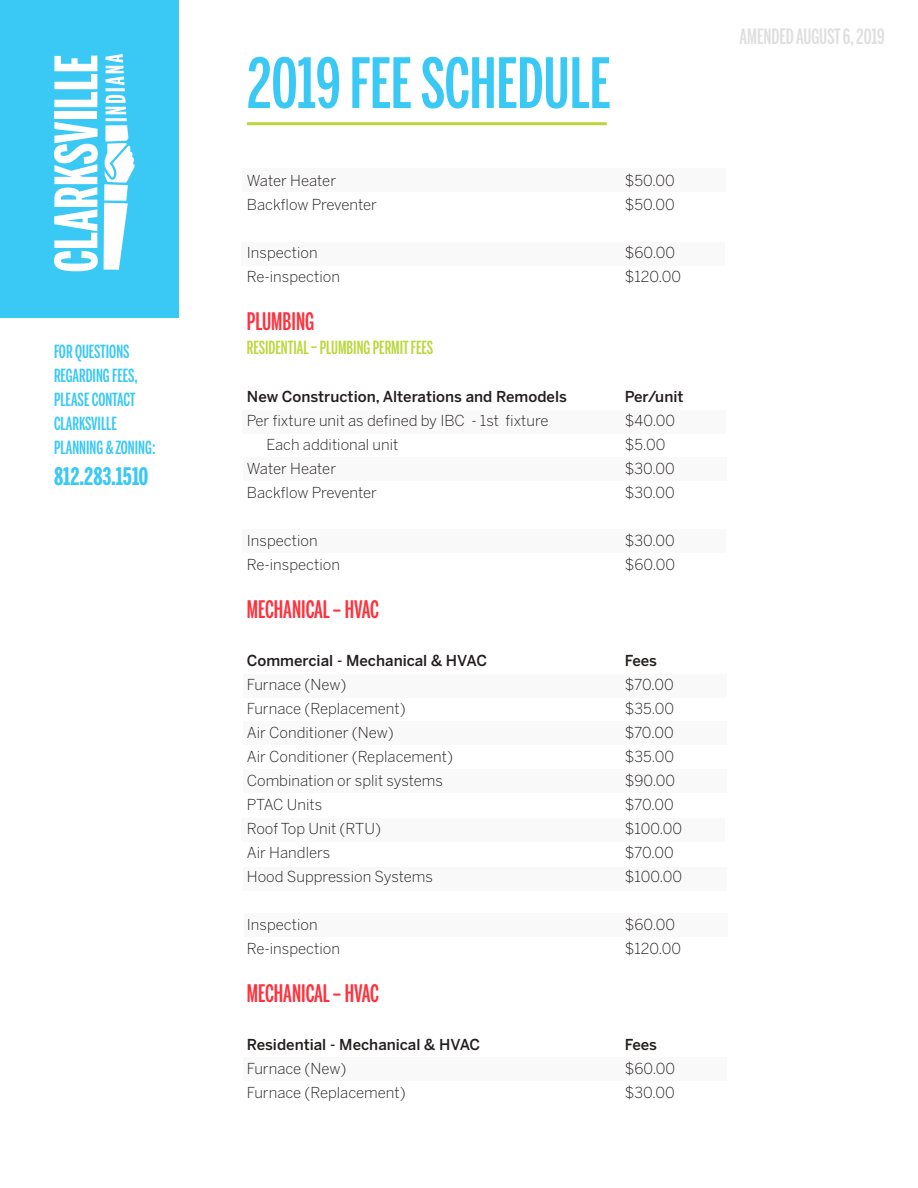
<style>
.page{position:relative;width:918px;height:1188px;background:#fff}
.page>*{position:absolute;margin:0;border:0;box-sizing:border-box;transform-origin:0 0}
.t1{font:500 68.7px "Benton Sans Extra Compressed";color:#3ac8f5}
.t2{font:500 24px "Benton Sans Extra Compressed";color:#ff313c}
.t3{font:700 24px "Benton Sans Extra Compressed";color:#3ac8f5}
.t4{font:500 21px "Benton Sans Extra Compressed";color:#e0dfdf}
.t5{font:500 18px/24px "Benton Sans Extra Compressed";color:#3ac8f5}
.t6{font:500 18px "Benton Sans Extra Compressed";color:#bbd73c}
.t7{font:300 15px "Benton Sans";color:#241f1f}
.t8{font:500 15px "Benton Sans";color:#241f1f}
</style>
<div class="page">
<div style="left:0;top:0;width:178px;height:318px;background:#3ac8f5"></div>
<hr style="left:247px;top:122px;width:360px;height:3px;background:#bbd73c">
<svg style="left:54px;top:122px;width:44px;height:149px"></svg>
<div style="left:54px;top:112px;width:43px;height:7px;background:#fff"></div>
<svg style="left:54px;top:56px;width:43px;height:51px"></svg>
<svg style="left:104px;top:125px;width:31px;height:145px"></svg>
<hr style="left:106px;top:118px;width:21px;height:3px;background:#fff">
<svg style="left:106px;top:95px;width:20px;height:19px"></svg>
<hr style="left:106px;top:88px;width:19px;height:3px;background:#fff">
<svg style="left:105px;top:54px;width:20px;height:31px"></svg>
<div style="left:243px;top:168px;width:483px;height:23px;background:#faf9f9"></div>
<div style="left:242px;top:242px;width:483px;height:23px;background:#faf9f9"></div>
<div style="left:243px;top:410px;width:483px;height:24px;background:#faf9f9"></div>
<div style="left:243px;top:457px;width:484px;height:24px;background:#faf9f9"></div>
<div style="left:243px;top:530px;width:483px;height:23px;background:#faf9f9"></div>
<div style="left:243px;top:674px;width:484px;height:24px;background:#faf9f9"></div>
<div style="left:243px;top:721px;width:484px;height:24px;background:#faf9f9"></div>
<div style="left:243px;top:770px;width:484px;height:23px;background:#faf9f9"></div>
<div style="left:242px;top:818px;width:483px;height:24px;background:#faf9f9"></div>
<div style="left:243px;top:868px;width:484px;height:23px;background:#faf9f9"></div>
<div style="left:244px;top:913px;width:484px;height:24px;background:#faf9f9"></div>
<div style="left:243px;top:1058px;width:484px;height:23px;background:#faf9f9"></div>
<p class="t5" style="left:54px;top:339px;width:103px">FOR QUESTIONS<br>REGARDING FEES,<br>PLEASE CONTACT<br>CLARKSVILLE<br>PLANNING &amp; ZONING:</p>
<h2 class="t3" style="left:54px;top:461px;width:96px">812.283.1510</h2>
<h1 class="t1" style="left:247px;top:41px;width:365px">2019 FEE SCHEDULE</h1>
<p class="t7" style="left:247px;top:172px;width:91px">Water Heater</p>
<p class="t7" style="left:625px;top:172px;width:51px">$50.00</p>
<p class="t7" style="left:247px;top:196px;width:132px">Backflow Preventer</p>
<p class="t7" style="left:625px;top:196px;width:51px">$50.00</p>
<p class="t7" style="left:247px;top:244px;width:72px">Inspection</p>
<p class="t7" style="left:625px;top:244px;width:52px">$60.00</p>
<p class="t7" style="left:247px;top:268px;width:95px">Re-inspection</p>
<p class="t7" style="left:625px;top:268px;width:58px">$120.00</p>
<h2 class="t2" style="left:247px;top:306px;width:69px">PLUMBING</h2>
<p class="t6" style="left:247px;top:336px;width:188px">RESIDENTIAL – PLUMBING PERMIT FEES</p>
<p class="t8" style="left:247px;top:387px;width:322px">New Construction, Alterations and Remodels</p>
<p class="t8" style="left:625px;top:387px;width:60px">Per/unit</p>
<p class="t7" style="left:247px;top:412px;width:303px">Per fixture unit as defined by IBC - 1st fixture</p>
<p class="t7" style="left:625px;top:412px;width:52px">$40.00</p>
<p class="t7" style="left:266px;top:436px;width:134px">Each additional unit</p>
<p class="t7" style="left:625px;top:436px;width:42px">$5.00</p>
<p class="t7" style="left:247px;top:460px;width:91px">Water Heater</p>
<p class="t7" style="left:625px;top:460px;width:52px">$30.00</p>
<p class="t7" style="left:247px;top:484px;width:132px">Backflow Preventer</p>
<p class="t7" style="left:625px;top:484px;width:52px">$30.00</p>
<p class="t7" style="left:247px;top:532px;width:72px">Inspection</p>
<p class="t7" style="left:625px;top:532px;width:52px">$30.00</p>
<p class="t7" style="left:247px;top:556px;width:95px">Re-inspection</p>
<p class="t7" style="left:625px;top:556px;width:52px">$60.00</p>
<h2 class="t2" style="left:247px;top:594px;width:134px">MECHANICAL – HVAC</h2>
<p class="t8" style="left:247px;top:651px;width:242px">Commercial - Mechanical &amp; HVAC</p>
<p class="t8" style="left:625px;top:651px;width:34px">Fees</p>
<p class="t7" style="left:247px;top:676px;width:101px">Furnace (New)</p>
<p class="t7" style="left:625px;top:676px;width:50px">$70.00</p>
<p class="t7" style="left:247px;top:700px;width:160px">Furnace (Replacement)</p>
<p class="t7" style="left:625px;top:700px;width:51px">$35.00</p>
<p class="t7" style="left:247px;top:724px;width:148px">Air Conditioner (New)</p>
<p class="t7" style="left:625px;top:724px;width:50px">$70.00</p>
<p class="t7" style="left:247px;top:748px;width:208px">Air Conditioner (Replacement)</p>
<p class="t7" style="left:625px;top:748px;width:51px">$35.00</p>
<p class="t7" style="left:247px;top:772px;width:198px">Combination or split systems</p>
<p class="t7" style="left:625px;top:772px;width:52px">$90.00</p>
<p class="t7" style="left:247px;top:796px;width:77px">PTAC Units</p>
<p class="t7" style="left:625px;top:796px;width:50px">$70.00</p>
<p class="t7" style="left:247px;top:820px;width:136px">Roof Top Unit (RTU)</p>
<p class="t7" style="left:625px;top:820px;width:59px">$100.00</p>
<p class="t7" style="left:247px;top:844px;width:85px">Air Handlers</p>
<p class="t7" style="left:625px;top:844px;width:50px">$70.00</p>
<p class="t7" style="left:247px;top:868px;width:188px">Hood Suppression Systems</p>
<p class="t7" style="left:625px;top:868px;width:59px">$100.00</p>
<p class="t7" style="left:247px;top:916px;width:72px">Inspection</p>
<p class="t7" style="left:625px;top:916px;width:52px">$60.00</p>
<p class="t7" style="left:247px;top:940px;width:95px">Re-inspection</p>
<p class="t7" style="left:625px;top:940px;width:58px">$120.00</p>
<h2 class="t2" style="left:247px;top:978px;width:134px">MECHANICAL – HVAC</h2>
<p class="t8" style="left:247px;top:1035px;width:235px">Residential - Mechanical &amp; HVAC</p>
<p class="t8" style="left:625px;top:1035px;width:34px">Fees</p>
<p class="t7" style="left:247px;top:1060px;width:101px">Furnace (New)</p>
<p class="t7" style="left:625px;top:1060px;width:52px">$60.00</p>
<p class="t7" style="left:247px;top:1084px;width:160px">Furnace (Replacement)</p>
<p class="t7" style="left:625px;top:1084px;width:52px">$30.00</p>
<h3 class="t4" style="left:740px;top:23px;width:147px">AMENDED AUGUST 6, 2019</h3>
</div>
